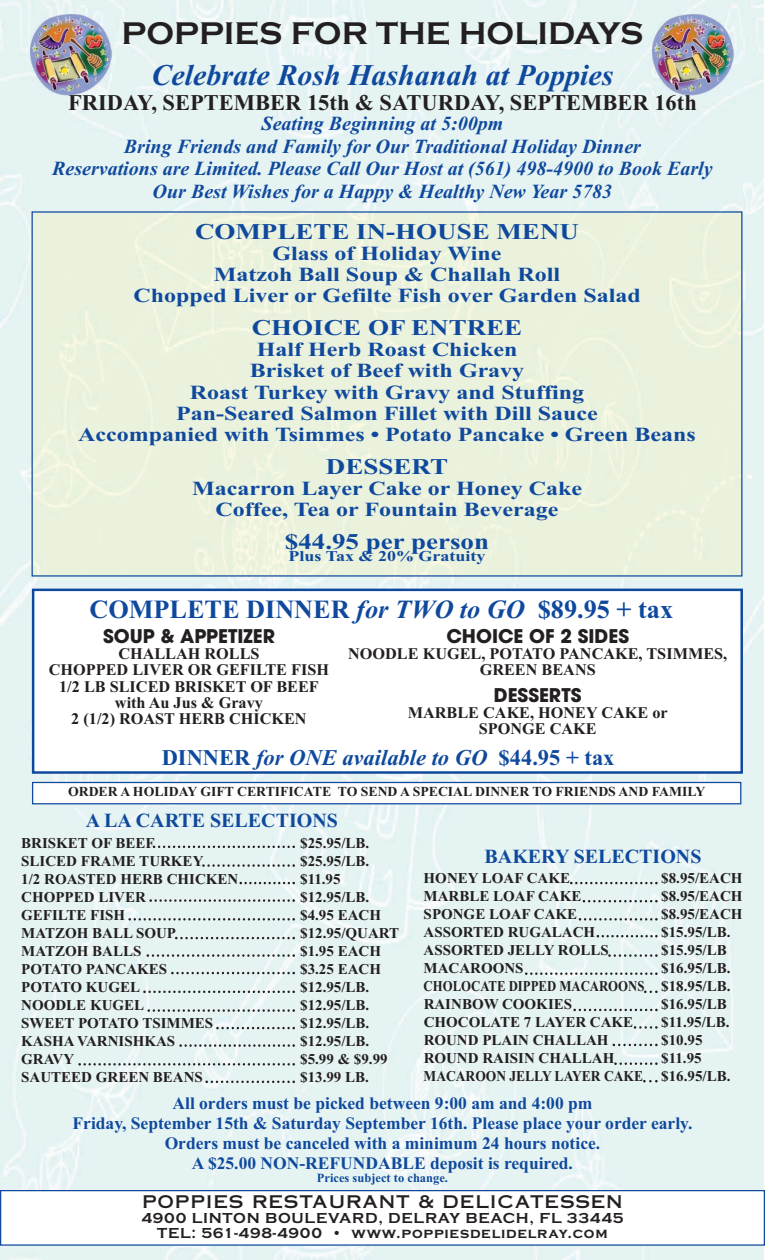
<style>
.page{position:relative;width:765px;height:1260px;background:#fff}
.page>*{position:absolute;margin:0;border:0;box-sizing:border-box;transform-origin:0 0}
.t1{font:700 32.5px "Copperplate Gothic";color:#231f20}
.t2{font:30px "Times New Roman PS Bold Italic MT OTF";color:#0f499d}
.t3{font:700 26.25px "Times New Roman";color:#0f499d}
.t4{font:700 22.5px "Times New Roman";color:#0f499d;scale:1.2 1}
.t5{font:700 22.5px "Times New Roman";color:#231f20}
.t6{font:italic 700 22.5px "Times New Roman";color:#0f499d}
.t7{font:700 20px/21.2px "Times New Roman";color:#0f499d;text-align:center;scale:1.2 1}
.t8{font:20px/22.5px "Times New Roman PS Bold Italic MT OTF";color:#0f499d;text-align:center}
.t9{font:700 20px "Times New Roman";color:#0f499d}
.t10{font:700 18.75px "Avant Garde";color:#231f20}
.t11{font:700 17.5px/20px "Times New Roman";color:#0f499d;text-align:center}
.t12{font:17.5px "Copperplate Thirty One AB";letter-spacing:.05em;color:#231f20}
.t13{font:700 16.25px/16.2px "Times New Roman";color:#231f20;text-align:center}
.t14{font:700 15px/18px "Times New Roman";color:#231f20;text-align:justify}
.t15{font:700 15px/15px "Copperplate Gothic";letter-spacing:.05em;color:#231f20;text-align:center}
.t16{font:700 15px "Times New Roman";color:#0f499d;scale:1.2 1}
.t17{font:700 13.75px "Times New Roman";color:#231f20}
.t18{font:700 12.5px "Times New Roman";color:#0f499d}
.s1{font-style:italic}
.s2{font-style:normal}
</style>
<div class="page">
<img style="left:0;top:0;width:764px;height:1260px">
<div style="left:34px;top:591px;width:706px;height:180px;background:#fff"></div>
<div style="left:32px;top:589px;width:711px;height:185px;border:2px solid #0f499d"></div>
<div style="left:34px;top:213px;width:706px;height:362px;background:#eaf1dd"></div>
<div style="left:1px;top:1191px;width:763px;height:53px;background:#fff"></div>
<div style="left:0;top:1190px;width:765px;height:56px;border:1px solid #0f499d"></div>
<img style="left:652px;top:14px;width:81px;height:81px">
<img style="left:30px;top:14px;width:81px;height:81px">
<img style="left:69px;top:95px;width:42px;height:1px">
<svg style="left:153px;top:846px;width:142px;height:2px"></svg>
<svg style="left:570px;top:882px;width:88px;height:2px"></svg>
<svg style="left:583px;top:900px;width:75px;height:2px"></svg>
<svg style="left:579px;top:918px;width:79px;height:3px"></svg>
<svg style="left:597px;top:935px;width:61px;height:2px"></svg>
<svg style="left:608px;top:954px;width:50px;height:3px"></svg>
<svg style="left:525px;top:972px;width:133px;height:3px"></svg>
<svg style="left:644px;top:991px;width:14px;height:2px"></svg>
<svg style="left:573px;top:1009px;width:85px;height:2px"></svg>
<svg style="left:634px;top:1026px;width:24px;height:3px"></svg>
<svg style="left:613px;top:1044px;width:45px;height:2px"></svg>
<svg style="left:614px;top:1062px;width:44px;height:3px"></svg>
<svg style="left:643px;top:1080px;width:15px;height:2px"></svg>
<svg style="left:202px;top:864px;width:93px;height:3px"></svg>
<svg style="left:240px;top:882px;width:55px;height:2px"></svg>
<svg style="left:149px;top:899px;width:146px;height:3px"></svg>
<svg style="left:128px;top:918px;width:167px;height:3px"></svg>
<svg style="left:175px;top:937px;width:120px;height:2px"></svg>
<svg style="left:147px;top:954px;width:148px;height:3px"></svg>
<svg style="left:171px;top:972px;width:124px;height:2px"></svg>
<svg style="left:143px;top:991px;width:152px;height:2px"></svg>
<svg style="left:147px;top:1009px;width:148px;height:3px"></svg>
<svg style="left:216px;top:1027px;width:79px;height:2px"></svg>
<svg style="left:179px;top:1044px;width:116px;height:3px"></svg>
<svg style="left:78px;top:1063px;width:217px;height:3px"></svg>
<svg style="left:205px;top:1081px;width:90px;height:2px"></svg>
<div style="left:33px;top:783px;width:707px;height:20px;background:#fff"></div>
<div style="left:32px;top:782px;width:709px;height:22px;border:1px solid #0f499d"></div>
<h1 class="t1" style="left:122px;top:14px;width:523px">POPPIES FOR THE HOLIDAYS</h1>
<h2 class="t2" style="left:152px;top:57px;width:463px">Celebrate Rosh Hashanah at Poppies</h2>
<h3 class="t5" style="left:68px;top:89px;width:630px">FRIDAY, SEPTEMBER 15th &amp; SATURDAY, SEPTEMBER 16th</h3>
<h3 class="t8" style="left:52px;top:112px;width:662px">Seating Beginning at 5:00pm<br>Bring Friends and Family for Our Traditional Holiday Dinner<br>Reservations are Limited. Please Call Our Host at (561) 498-4900 to Book Early Our Best Wishes for a Happy &amp; Healthy New Year 5783</h3>
<h3 class="t4" style="left:195px;top:218px;width:321px">COMPLETE IN-HOUSE MENU</h3>
<h3 class="t7" style="left:133px;top:242px;width:424px">Glass of Holiday Wine<br>Matzoh Ball Soup &amp; Challah Roll<br>Chopped Liver or Gefilte Fish over Garden Salad</h3>
<h3 class="t4" style="left:252px;top:314px;width:227px">CHOICE OF ENTREE</h3>
<h3 class="t7" style="left:78px;top:339px;width:516px">Half Herb Roast Chicken<br>Brisket of Beef with Gravy<br>Roast Turkey with Gravy and Stuffing<br>Pan-Seared Salmon Fillet with Dill Sauce<br>Accompanied with Tsimmes • Potato Pancake • Green Beans</h3>
<h3 class="t4" style="left:326px;top:453px;width:103px">DESSERT</h3>
<h3 class="t7" style="left:192px;top:477px;width:326px">Macarron Layer Cake or Honey Cake<br>Coffee, Tea or Fountain Beverage</h3>
<h3 class="t4" style="left:285px;top:528px;width:172px">$44.95 per person</h3>
<p class="t16" style="left:289px;top:547px;width:166px">Plus Tax &amp; 20% Gratuity</p>
<h3 class="t3" style="left:89px;top:594px;width:585px">COMPLETE DINNER <span class="s1">for TWO to GO</span> $89.95 + tax</h3>
<p class="t10" style="left:103px;top:629px;width:173px">SOUP &amp; APPETIZER</p>
<p class="t13" style="left:49px;top:645px;width:282px">CHALLAH ROLLS<br>CHOPPED LIVER OR GEFILTE FISH<br>1/2 LB SLICED BRISKET OF BEEF with Au Jus &amp; Gravy<br>2 (1/2) ROAST HERB CHICKEN</p>
<p class="t10" style="left:446px;top:629px;width:184px">CHOICE OF 2 SIDES</p>
<p class="t13" style="left:348px;top:645px;width:381px">NOODLE KUGEL, POTATO PANCAKE, TSIMMES,<br>GREEN BEANS</p>
<p class="t10" style="left:494px;top:688px;width:89px">DESSERTS</p>
<p class="t13" style="left:408px;top:704px;width:261px">MARBLE CAKE, HONEY CAKE or<br>SPONGE CAKE</p>
<h3 class="t6" style="left:162px;top:744px;width:454px"><span class="s2">DINNER</span> for ONE available to GO <span class="s2">$44.95 + tax</span></h3>
<p class="t17" style="left:68px;top:784px;width:639px">ORDER A HOLIDAY GIFT CERTIFICATE TO SEND A SPECIAL DINNER TO FRIENDS AND FAMILY</p>
<h3 class="t9" style="left:86px;top:808px;width:254px">A LA CARTE SELECTIONS</h3>
<p class="t14" style="left:21px;top:833px;width:135px">BRISKET OF BEEF</p>
<p class="t14" style="left:300px;top:833px;width:71px">$25.95/LB.</p>
<p class="t14" style="left:21px;top:851px;width:184px">SLICED FRAME TURKEY</p>
<p class="t14" style="left:300px;top:851px;width:71px">$25.95/LB.</p>
<p class="t14" style="left:21px;top:869px;width:219px">1/2 ROASTED HERB CHICKEN</p>
<p class="t14" style="left:300px;top:869px;width:42px">$11.95</p>
<p class="t14" style="left:21px;top:887px;width:126px">CHOPPED LIVER</p>
<p class="t14" style="left:300px;top:887px;width:71px">$12.95/LB.</p>
<p class="t14" style="left:21px;top:905px;width:106px">GEFILTE FISH</p>
<p class="t14" style="left:300px;top:905px;width:82px">$4.95 EACH</p>
<p class="t14" style="left:21px;top:923px;width:156px">MATZOH BALL SOUP</p>
<p class="t14" style="left:300px;top:923px;width:101px">$12.95/QUART</p>
<p class="t14" style="left:21px;top:941px;width:122px">MATZOH BALLS</p>
<p class="t14" style="left:300px;top:941px;width:82px">$1.95 EACH</p>
<p class="t14" style="left:21px;top:959px;width:147px">POTATO PANCAKES</p>
<p class="t14" style="left:300px;top:959px;width:82px">$3.25 EACH</p>
<p class="t14" style="left:21px;top:977px;width:120px">POTATO KUGEL</p>
<p class="t14" style="left:300px;top:977px;width:71px">$12.95/LB.</p>
<p class="t14" style="left:21px;top:995px;width:124px">NOODLE KUGEL</p>
<p class="t14" style="left:300px;top:995px;width:71px">$12.95/LB.</p>
<p class="t14" style="left:21px;top:1013px;width:193px">SWEET POTATO TSIMMES</p>
<p class="t14" style="left:300px;top:1013px;width:71px">$12.95/LB.</p>
<p class="t14" style="left:21px;top:1031px;width:156px">KASHA VARNISHKAS</p>
<p class="t14" style="left:300px;top:1031px;width:71px">$12.95/LB.</p>
<p class="t14" style="left:21px;top:1049px;width:55px">GRAVY</p>
<p class="t14" style="left:300px;top:1049px;width:89px">$5.99 &amp; $9.99</p>
<p class="t14" style="left:21px;top:1067px;width:183px">SAUTEED GREEN BEANS</p>
<p class="t14" style="left:300px;top:1067px;width:70px">$13.99 LB.</p>
<h3 class="t9" style="left:485px;top:844px;width:218px">BAKERY SELECTIONS</h3>
<p class="t14" style="left:424px;top:869px;width:148px">HONEY LOAF CAKE</p>
<p class="t14" style="left:661px;top:869px;width:83px">$8.95/EACH</p>
<p class="t14" style="left:424px;top:887px;width:159px">MARBLE LOAF CAKE</p>
<p class="t14" style="left:661px;top:887px;width:83px">$8.95/EACH</p>
<p class="t14" style="left:424px;top:905px;width:155px">SPONGE LOAF CAKE</p>
<p class="t14" style="left:661px;top:905px;width:83px">$8.95/EACH</p>
<p class="t14" style="left:424px;top:923px;width:173px">ASSORTED RUGALACH</p>
<p class="t14" style="left:661px;top:923px;width:71px">$15.95/LB.</p>
<p class="t14" style="left:424px;top:941px;width:187px">ASSORTED JELLY ROLLS</p>
<p class="t14" style="left:661px;top:941px;width:67px">$15.95/LB</p>
<p class="t14" style="left:424px;top:959px;width:101px">MACAROONS</p>
<p class="t14" style="left:424px;top:959px;width:308px;text-indent:238px">$16.95/LB.<br>CHOLOCATE DIPPED MACAROONS $18.95/LB.<br>RAINBOW COOKIES</p>
<p class="t14" style="left:661px;top:995px;width:67px">$16.95/LB</p>
<p class="t14" style="left:424px;top:1013px;width:211px">CHOCOLATE 7 LAYER CAKE</p>
<p class="t14" style="left:661px;top:1013px;width:70px">$11.95/LB.</p>
<p class="t14" style="left:424px;top:1031px;width:186px">ROUND PLAIN CHALLAH</p>
<p class="t14" style="left:661px;top:1031px;width:43px">$10.95</p>
<p class="t14" style="left:424px;top:1049px;width:192px">ROUND RAISIN CHALLAH</p>
<p class="t14" style="left:424px;top:1049px;width:308px;text-indent:238px">$11.95<br>MACAROON JELLY LAYER CAKE $16.95/LB.</p>
<p class="t11" style="left:73px;top:1093px;width:621px">All orders must be picked between 9:00 am and 4:00 pm<br>Friday, September 15th &amp; Saturday September 16th. Please place your order early.<br>Orders must be canceled with a minimum 24 hours notice.<br>A $25.00 NON-REFUNDABLE deposit is required.</p>
<p class="t18" style="left:317px;top:1171px;width:133px">Prices subject to change.</p>
<p class="t12" style="left:142px;top:1195px;width:482px">POPPIES RESTAURANT &amp; DELICATESSEN</p>
<p class="t15" style="left:141px;top:1210px;width:484px">4900 LINTON BOULEVARD, DELRAY BEACH, FL 33445<br>TEL: 561-498-4900 • www.poppiesdelidelray.com</p>
</div>
